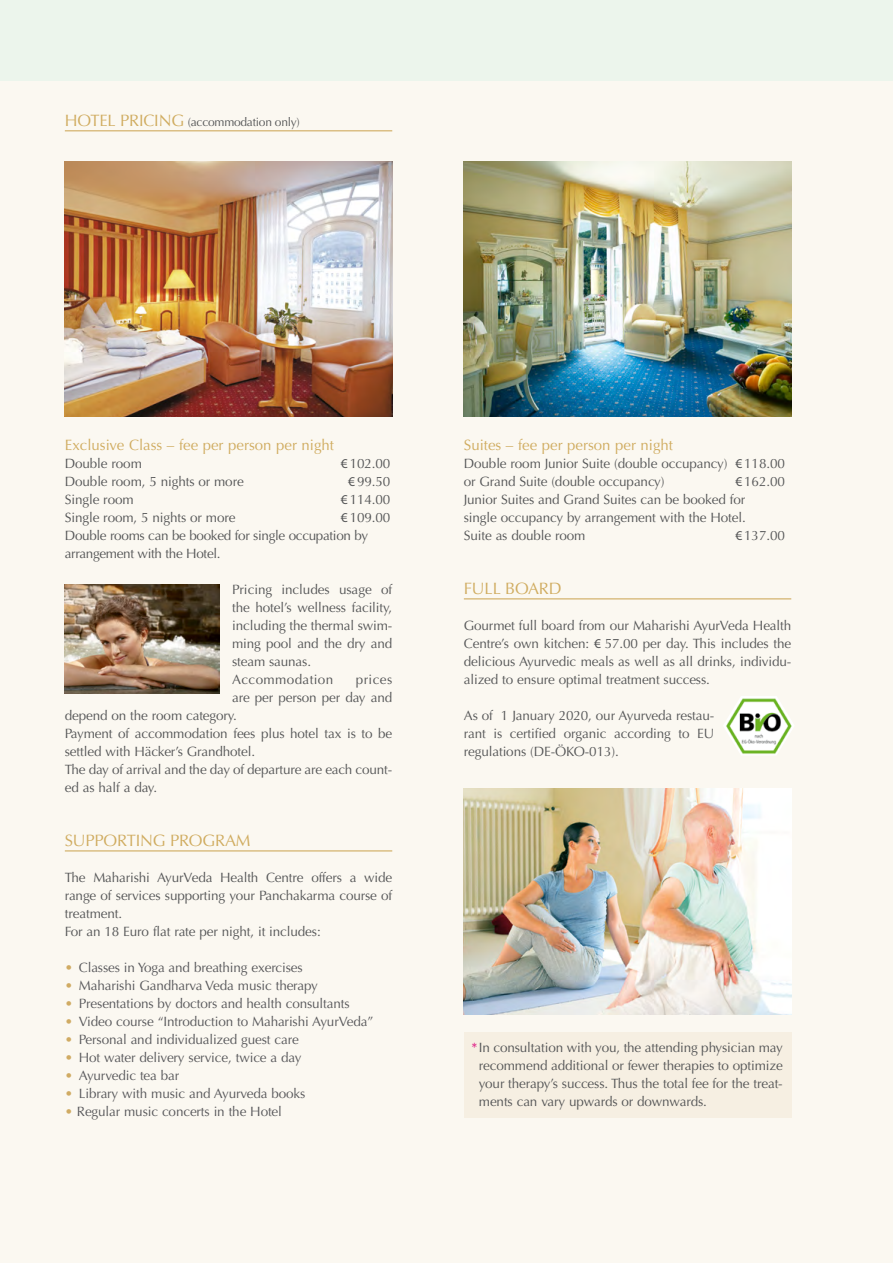
<style>
.page{position:relative;width:893px;height:1263px;background:#fbf8f1}
.page>*{position:absolute;margin:0;border:0;box-sizing:border-box;transform-origin:0 0}
.t1{font:16.5px "Optima";letter-spacing:-.01em;color:#d0ac60}
.t2{font:15px "Optima";color:#d0ac60}
.t3{font:13.5px/18px "Optima";letter-spacing:-.01em;color:#545556}
.t4{font:13.5px "Optima";letter-spacing:-.01em;color:#57575a}
.t5{font:12px "Optima";letter-spacing:-.02em;color:#545556}
.s1{font-size:16.5px;color:#d0ac60}
.s2{font-family:"Myriad Pro"}
.s3{color:#d0ab63}
.s4{color:#db0079}
</style>
<div class="page">
<div style="left:0;top:0;width:893px;height:81px;background:#ecf5ec"></div>
<div style="left:464px;top:1032px;width:327px;height:85px;background:#f6efe2"></div>
<hr style="left:65px;top:130px;width:327px;height:1px;background:#d0ac60">
<img style="left:65px;top:162px;width:327px;height:255px">
<img style="left:464px;top:162px;width:327px;height:255px">
<hr style="left:65px;top:850px;width:327px;height:1px;background:#d0ac60">
<hr style="left:464px;top:598px;width:327px;height:1px;background:#d0ac60">
<img style="left:65px;top:584px;width:154px;height:109px">
<img style="left:464px;top:789px;width:327px;height:225px">
<svg style="left:735px;top:697px;width:6px;height:10px"></svg>
<p class="t5" style="left:65px;top:115px;width:237px"><span class="s1">HOTEL PRICING</span> (accommodation only)</p>
<p class="t2" style="left:65px;top:436px;width:271px">Exclusive Class – fee per person per night</p>
<p class="t3" style="left:65px;top:455px;width:79px">Double room</p>
<p class="t3" style="left:341px;top:455px;width:51px"><span class="s2">€</span> 102.00</p>
<p class="t3" style="left:65px;top:473px;width:180px">Double room, 5 nights or more</p>
<p class="t3" style="left:348px;top:473px;width:44px"><span class="s2">€</span> 99.50</p>
<p class="t3" style="left:65px;top:491px;width:70px">Single room</p>
<p class="t3" style="left:341px;top:491px;width:51px"><span class="s2">€</span> 114.00</p>
<p class="t3" style="left:65px;top:509px;width:172px">Single room, 5 nights or more</p>
<p class="t3" style="left:65px;top:509px;width:327px;text-indent:276px"><span class="s2">€</span> 109.00<br>Double rooms can be booked for single occupation by arrangement with the Hotel.</p>
<p class="t3" style="left:232px;top:581px;width:162px">Pricing includes usage of the hotel’s wellness facility, including the thermal swim&shy;ming pool and the dry and steam saunas.<br>Accommodation</p>
<p class="t3" style="left:356px;top:671px;width:38px">prices</p>
<p class="t3" style="left:232px;top:689px;width:162px">are per person per day and</p>
<p class="t3" style="left:65px;top:707px;width:174px">depend on the room category.</p>
<p class="t3" style="left:65px;top:725px;width:329px">Payment of accommodation fees plus hotel tax is to be</p>
<p class="t3" style="left:65px;top:743px;width:192px">settled with Häcker’s Grandhotel.</p>
<p class="t3" style="left:65px;top:761px;width:329px">The day of arrival and the day of departure are each count-</p>
<p class="t3" style="left:65px;top:779px;width:94px">ed as half a day.</p>
<p class="t1" style="left:65px;top:831px;width:187px">SUPPORTING PROGRAM</p>
<p class="t3" style="left:65px;top:869px;width:329px">The Maharishi AyurVeda Health Centre offers a wide range of services supporting your Panchakarma course of treatment.<br>For an 18 Euro flat rate per night, it includes:</p>
<p class="t4" style="left:65px;top:960px;width:239px"><span class="s3">•</span> Classes in Yoga and breathing exercises</p>
<p class="t4" style="left:65px;top:978px;width:255px"><span class="s3">•</span> Maharishi Gandharva Veda music therapy</p>
<p class="t4" style="left:65px;top:996px;width:286px"><span class="s3">•</span> Presentations by doctors and health consultants</p>
<p class="t4" style="left:65px;top:1014px;width:310px"><span class="s3">•</span> Video course “Introduction to Maharishi AyurVeda”</p>
<p class="t4" style="left:65px;top:1032px;width:236px"><span class="s3">•</span> Personal and individualized guest care</p>
<p class="t4" style="left:65px;top:1050px;width:238px"><span class="s3">•</span> Hot water delivery service, twice a day</p>
<p class="t4" style="left:65px;top:1068px;width:116px"><span class="s3">•</span> Ayurvedic tea bar</p>
<p class="t4" style="left:65px;top:1086px;width:242px"><span class="s3">•</span> Library with music and Ayurveda books</p>
<p class="t4" style="left:65px;top:1104px;width:219px"><span class="s3">•</span> Regular music concerts in the Hotel</p>
<p class="t2" style="left:464px;top:436px;width:211px">Suites – fee per person per night</p>
<p class="t3" style="left:464px;top:455px;width:323px">Double room Junior Suite (double occupancy) <span class="s2">€</span> 118.00 or Grand Suite (double occupancy)</p>
<p class="t3" style="left:464px;top:473px;width:323px;text-indent:271px"><span class="s2">€</span> 162.00<br>Junior Suites and Grand Suites can be booked for<br>single occupancy by arrangement with the Hotel.<br>Suite as double room</p>
<p class="t3" style="left:735px;top:527px;width:51px"><span class="s2">€</span> 137.00</p>
<p class="t1" style="left:464px;top:579px;width:99px">FULL BOARD</p>
<p class="t3" style="left:464px;top:617px;width:329px;text-align:justify">Gourmet full board from our Maharishi AyurVeda Health Centre’s own kitchen: <span class="s2">€</span> 57.00 per day. This includes the delicious Ayurvedic meals as well as all drinks, individu&shy;alized to ensure optimal treatment success.</p>
<p class="t3" style="left:464px;top:707px;width:252px;text-align:justify">As of 1 January 2020, our Ayurveda restau&shy;rant is certified organic according to EU regulations (DE-ÖKO-013).</p>
<p class="t3" style="left:479px;top:1039px;width:305px;text-align:justify;text-indent:-8px"><span class="s4">*</span> In consultation with you, the attending physician may recommend additional or fewer therapies to optimize your therapy’s success. Thus the total fee for the treat&shy;ments can vary upwards or downwards.</p>
</div>
